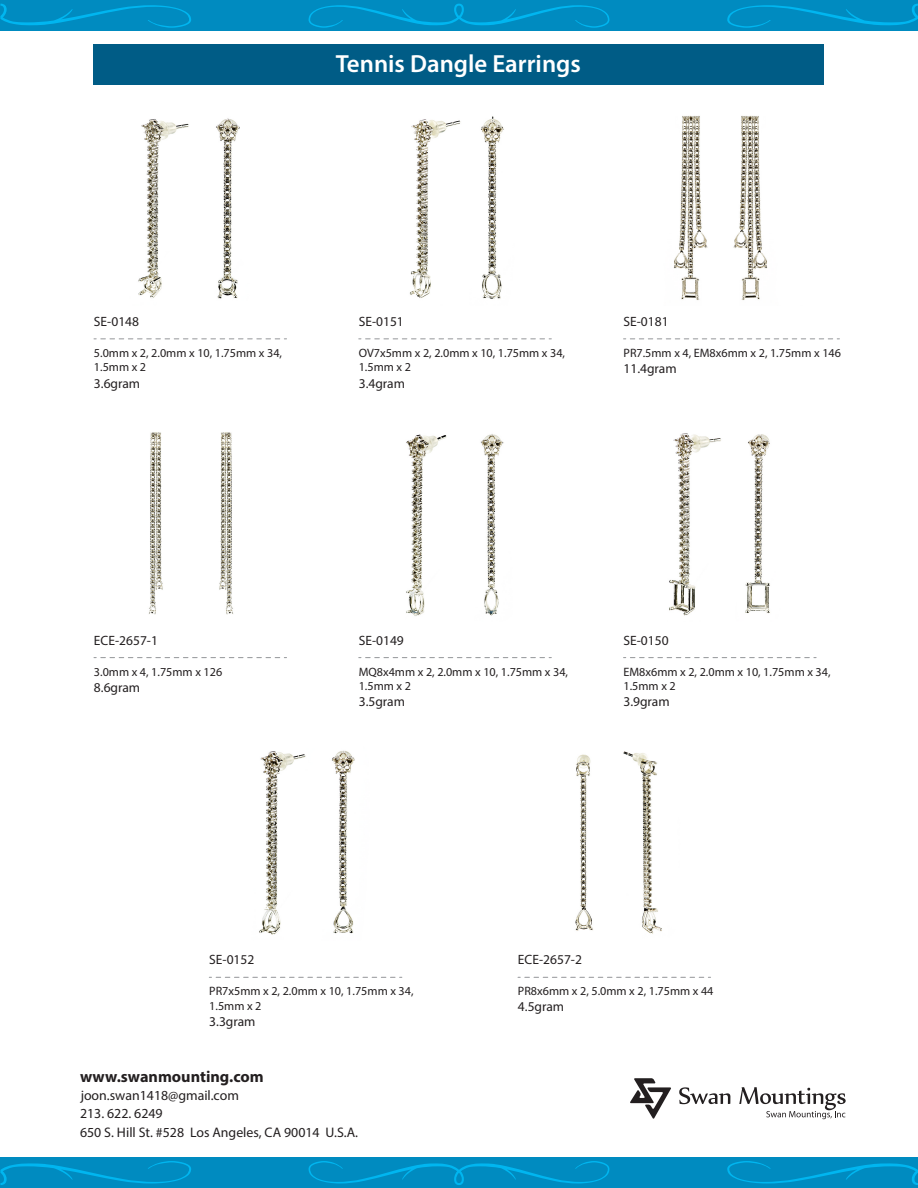
<style>
.page{position:relative;width:918px;height:1188px;background:#fff}
.page>*{position:absolute;margin:0;border:0;box-sizing:border-box;transform-origin:0 0}
.t1{font:600 24.9px "Myriad Pro";color:#fff}
.t2{font:700 16.2px "Myriad Pro";color:#231f20}
.t3{font:13.8px/18.8px "Myriad Pro";color:#231f20}
.t4{font:13.5px "Myriad Pro";color:#231f20}
.t5{font:12.15px/14.5px "Myriad Pro";color:#231f20}
</style>
<div class="page">
<div style="left:94px;top:44px;width:730px;height:40px;background:#005c86"></div>
<svg style="left:630px;top:1078px;width:41px;height:41px"></svg>
<svg style="left:679px;top:1087px;width:51px;height:17px"></svg>
<svg style="left:739px;top:1087px;width:107px;height:32px"></svg>
<div style="left:0;top:0;width:918px;height:30px;background:#008bc0"></div>
<div style="left:0;top:1158px;width:918px;height:30px;background:#008bc0"></div>
<svg style="left:309px;top:4px;width:300px;height:24px"></svg>
<svg style="left:309px;top:1161px;width:300px;height:24px"></svg>
<img style="left:259px;top:750px;width:96px;height:185px">
<img style="left:409px;top:116px;width:95px;height:183px">
<img style="left:669px;top:433px;width:101px;height:183px">
<img style="left:406px;top:434px;width:98px;height:182px">
<img style="left:138px;top:118px;width:102px;height:181px">
<img style="left:673px;top:115px;width:95px;height:185px">
<img style="left:149px;top:432px;width:84px;height:183px">
<img style="left:575px;top:751px;width:87px;height:183px">
<svg style="left:518px;top:977px;width:193px;height:1px"></svg>
<svg style="left:94px;top:338px;width:193px;height:1px"></svg>
<svg style="left:209px;top:977px;width:193px;height:1px"></svg>
<svg style="left:94px;top:657px;width:193px;height:1px"></svg>
<svg style="left:359px;top:657px;width:192px;height:1px"></svg>
<svg style="left:624px;top:657px;width:192px;height:1px"></svg>
<svg style="left:359px;top:338px;width:192px;height:1px"></svg>
<svg style="left:624px;top:338px;width:215px;height:1px"></svg>
<svg style="left:0;top:1161px;width:191px;height:24px"></svg>
<svg style="left:0;top:4px;width:191px;height:24px"></svg>
<svg style="left:727px;top:1161px;width:191px;height:24px"></svg>
<svg style="left:727px;top:4px;width:191px;height:24px"></svg>
<h1 class="t1" style="left:336px;top:48px;width:247px">Tennis Dangle Earrings</h1>
<p class="t4" style="left:94px;top:313px;width:47px">SE-0148</p>
<p class="t5" style="left:94px;top:345px;width:190px">5.0mm x 2, 2.0mm x 10, 1.75mm x 34,<br>1.5mm x 2</p>
<p class="t4" style="left:94px;top:375px;width:48px">3.6gram</p>
<p class="t4" style="left:359px;top:313px;width:47px">SE-0151</p>
<p class="t5" style="left:359px;top:345px;width:208px">OV7x5mm x 2, 2.0mm x 10, 1.75mm x 34,<br>1.5mm x 2</p>
<p class="t4" style="left:359px;top:375px;width:48px">3.4gram</p>
<p class="t4" style="left:624px;top:313px;width:47px">SE-0181</p>
<p class="t5" style="left:624px;top:345px;width:219px">PR7.5mm x 4, EM8x6mm x 2, 1.75mm x 146</p>
<p class="t4" style="left:624px;top:360px;width:55px">11.4gram</p>
<p class="t4" style="left:94px;top:632px;width:66px">ECE-2657-1</p>
<p class="t5" style="left:94px;top:664px;width:130px">3.0mm x 4, 1.75mm x 126</p>
<p class="t4" style="left:94px;top:679px;width:48px">8.6gram</p>
<p class="t4" style="left:359px;top:632px;width:47px">SE-0149</p>
<p class="t5" style="left:359px;top:664px;width:211px">MQ8x4mm x 2, 2.0mm x 10, 1.75mm x 34,<br>1.5mm x 2</p>
<p class="t4" style="left:359px;top:693px;width:48px">3.5gram</p>
<p class="t4" style="left:624px;top:632px;width:47px">SE-0150</p>
<p class="t5" style="left:624px;top:664px;width:209px">EM8x6mm x 2, 2.0mm x 10, 1.75mm x 34,<br>1.5mm x 2</p>
<p class="t4" style="left:624px;top:693px;width:48px">3.9gram</p>
<p class="t4" style="left:209px;top:952px;width:47px">SE-0152</p>
<p class="t5" style="left:209px;top:984px;width:206px">PR7x5mm x 2, 2.0mm x 10, 1.75mm x 34,<br>1.5mm x 2</p>
<p class="t4" style="left:209px;top:1013px;width:48px">3.3gram</p>
<h2 class="t2" style="left:80px;top:1066px;width:185px">www.swanmounting.com</h2>
<p class="t3" style="left:81px;top:1085px;width:160px">joon.swan1418@gmail.com</p>
<p class="t3" style="left:80px;top:1104px;width:280px">213. 622. 6249<br>650 S. Hill St. #528 Los Angeles, CA 90014 U.S.A.</p>
<p class="t4" style="left:518px;top:952px;width:66px">ECE-2657-2</p>
<p class="t5" style="left:518px;top:984px;width:197px">PR8x6mm x 2, 5.0mm x 2, 1.75mm x 44</p>
<p class="t4" style="left:518px;top:999px;width:48px">4.5gram</p>
</div>
